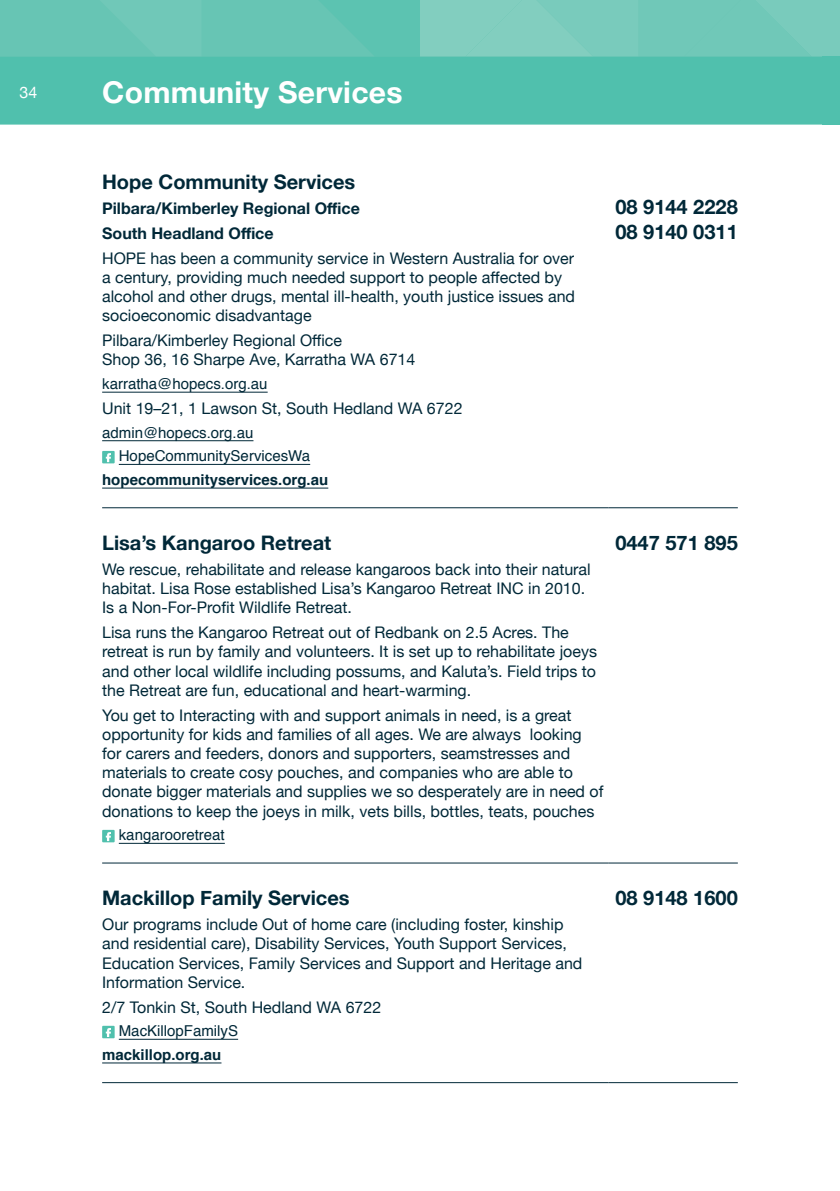
<style>
.page{position:relative;width:840px;height:1191px;background:#fff}
.page>*{position:absolute;margin:0;border:0;box-sizing:border-box;transform-origin:0 0}
.t1{font:700 30px "Helvetica Neue";letter-spacing:.01em;color:#fff}
.t2{font:700 20px/24.8px "Helvetica Neue";color:#002838}
.t3{font:16px/19.2px "Helvetica Neue";color:#002838}
.t4{font:700 16px/24.8px "Helvetica Neue";color:#002838}
.t5{font:16px "Helvetica Neue";color:#fff}
.t6{font:15px/23.6px "Helvetica";color:#002838}
.t7{font:700 15px "Helvetica";color:#002838}
</style>
<div class="page">
<svg style="left:0;top:0;width:839px;height:57px;background:#6fc7b7"></svg>
<div style="left:0;top:57px;width:822px;height:68px;background:#50c0ad"></div>
<hr style="left:102px;top:507px;width:506px;height:1px;background:#002838">
<hr style="left:608px;top:507px;width:129px;height:1px;background:#002838">
<hr style="left:102px;top:862px;width:506px;height:1px;background:#002838">
<hr style="left:608px;top:862px;width:129px;height:1px;background:#002838">
<hr style="left:102px;top:1082px;width:506px;height:1px;background:#002838">
<hr style="left:608px;top:1082px;width:129px;height:1px;background:#002838">
<hr style="left:102px;top:392px;width:165px;height:1px;background:#002838">
<hr style="left:102px;top:440px;width:151px;height:1px;background:#002838">
<hr style="left:119px;top:464px;width:191px;height:1px;background:#002838">
<hr style="left:102px;top:488px;width:226px;height:1px;background:#002838">
<svg style="left:102px;top:451px;width:13px;height:12px"></svg>
<hr style="left:119px;top:843px;width:106px;height:1px;background:#002838">
<svg style="left:102px;top:830px;width:13px;height:12px"></svg>
<hr style="left:119px;top:1039px;width:119px;height:1px;background:#002838">
<hr style="left:102px;top:1062px;width:119px;height:1px;background:#002838">
<svg style="left:102px;top:1025px;width:13px;height:13px"></svg>
<div style="left:822px;top:57px;width:17px;height:68px;background:#50c0ad"></div>
<p class="t5" style="left:19px;top:81px;width:19px">34</p>
<h1 class="t1" style="left:102px;top:68px;width:302px">Community Services</h1>
<p class="t2" style="left:102px;top:170px;width:254px">Hope Community Services</p>
<p class="t4" style="left:102px;top:196px;width:259px">Pilbara/Kimberley Regional Office<br>South Headland Office</p>
<p class="t3" style="left:102px;top:249px;width:474px">HOPE has been a community service in Western Australia for over a century, providing much needed support to people affected by alcohol and other drugs, mental ill-health, youth justice issues and socioeconomic disadvantage</p>
<p class="t3" style="left:102px;top:332px;width:314px">Pilbara/Kimberley Regional Office<br>Shop 36, 16 Sharpe Ave, Karratha WA 6714</p>
<p class="t6" style="left:102px;top:372px;width:167px">karratha@hopecs.org.au</p>
<p class="t3" style="left:102px;top:400px;width:362px">Unit 19–21, 1 Lawson St, South Hedland WA 6722</p>
<p class="t6" style="left:119px;top:421px;width:193px;text-indent:-17px">admin@hopecs.org.au<br>HopeCommunityServicesWa</p>
<p class="t7" style="left:102px;top:468px;width:227px">hopecommunityservices.org.au</p>
<p class="t2" style="left:615px;top:195px;width:124px">08 9144 2228<br>08 9140 0311</p>
<p class="t2" style="left:102px;top:531px;width:230px">Lisa’s Kangaroo Retreat</p>
<p class="t3" style="left:102px;top:560px;width:490px">We rescue, rehabilitate and release kangaroos back into their natural habitat. Lisa Rose established Lisa’s Kangaroo Retreat INC in 2010.<br>Is a Non-For-Profit Wildlife Retreat.</p>
<p class="t3" style="left:102px;top:624px;width:496px">Lisa runs the Kangaroo Retreat out of Redbank on 2.5 Acres. The retreat is run by family and volunteers. It is set up to rehabilitate joeys and other local wildlife including possums, and Kaluta’s. Field trips to the Retreat are fun, educational and heart-warming.</p>
<p class="t3" style="left:102px;top:706px;width:502px">You get to Interacting with and support animals in need, is a great opportunity for kids and families of all ages. We are always looking for carers and feeders, donors and supporters, seamstresses and materials to create cosy pouches, and companies who are able to donate bigger materials and supplies we so desperately are in need of donations to keep the joeys in milk, vets bills, bottles, teats, pouches</p>
<p class="t6" style="left:119px;top:823px;width:107px">kangarooretreat</p>
<p class="t2" style="left:615px;top:531px;width:124px">0447 571 895</p>
<p class="t2" style="left:102px;top:886px;width:249px">Mackillop Family Services</p>
<p class="t3" style="left:102px;top:915px;width:481px">Our programs include Out of home care (including foster, kinship and residential care), Disability Services, Youth Support Services, Education Services, Family Services and Support and Heritage and Information Service.</p>
<p class="t3" style="left:102px;top:998px;width:280px">2/7 Tonkin St, South Hedland WA 6722</p>
<p class="t6" style="left:119px;top:1019px;width:121px">MacKillopFamilyS</p>
<p class="t7" style="left:102px;top:1042px;width:121px">mackillop.org.au</p>
<p class="t2" style="left:615px;top:886px;width:124px">08 9148 1600</p>
</div>
